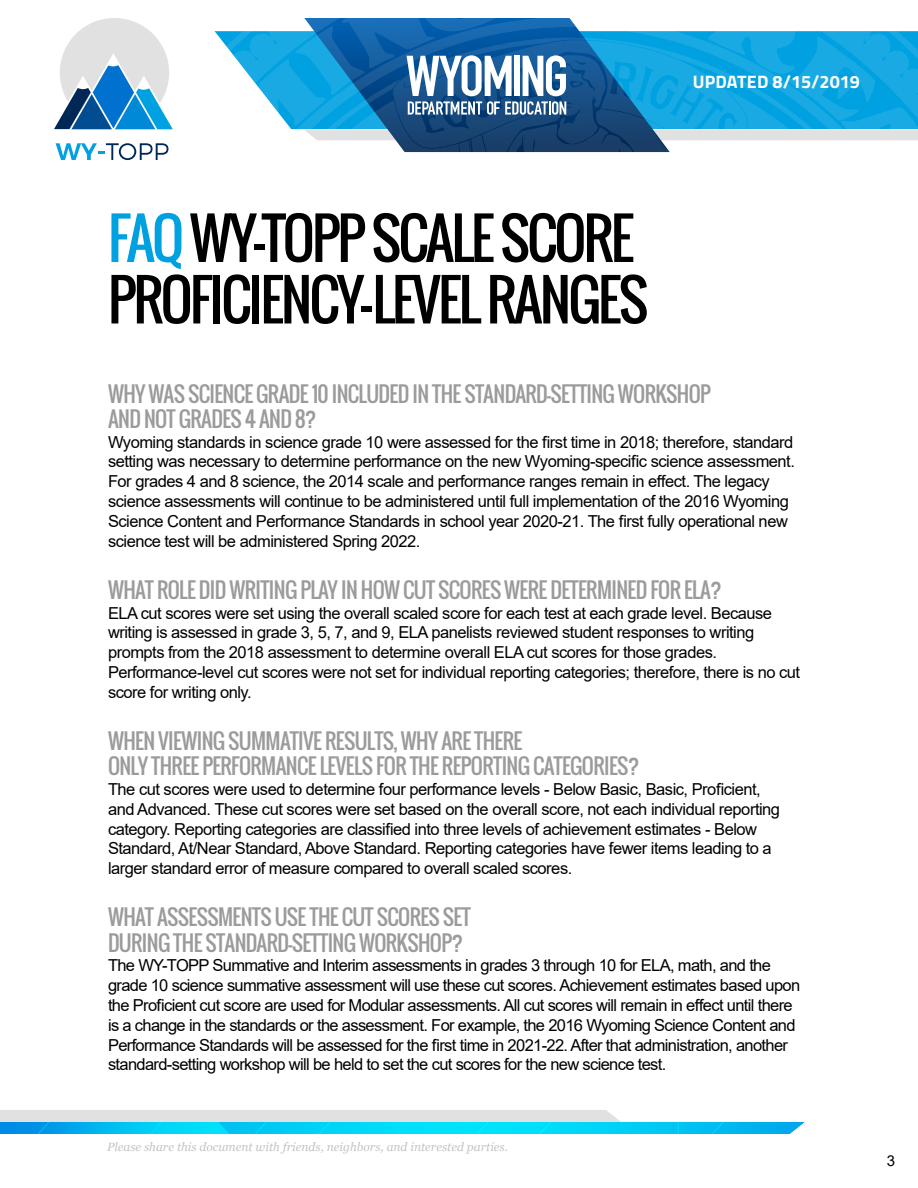
<style>
.page{position:relative;width:918px;height:1188px;background:#fff}
.page>*{position:absolute;margin:0;border:0;box-sizing:border-box;transform-origin:0 0}
.t1{font:55.5px/61.5px "Oswald";letter-spacing:-.05em;color:#000}
.t2{font:21px/25.2px "Oswald";letter-spacing:-.03em;color:#9b9b9b}
.t3{font:700 18px "Titillium Web";color:#fff}
.t4{font:16.5px/19.8px "Arial";letter-spacing:-.03em;color:#000}
.t5{font:15px "Arial";color:#000}
.t6{font:italic 12px "Georgia";color:#c3c4c6}
.s1{color:#00a1e0}
</style>
<div class="page">
<svg style="left:215px;top:18px;width:703px;height:134px"></svg>
<svg style="left:0;top:1110px;width:805px;height:24px;background:#75d8ee"></svg>
<svg style="left:56px;top:143px;width:112px;height:17px"></svg>
<svg style="left:54px;top:18px;width:119px;height:112px"></svg>
<p class="t3" style="left:693px;top:68px;width:169px">UPDATED 8/15/2019</p>
<p class="t1" style="left:108px;top:207px;width:542px"><span class="s1">FAQ</span> WY-TOPP SCALE SCORE<br>PROFICIENCY-LEVEL RANGES</p>
<p class="t2" style="left:108px;top:381px;width:604px">WHY WAS SCIENCE GRADE 10 INCLUDED IN THE STANDARD-SETTING WORKSHOP<br>AND NOT GRADES 4 AND 8?</p>
<p class="t4" style="left:108px;top:432px;width:688px">Wyoming standards in science grade 10 were assessed for the first time in 2018; therefore, standard setting was necessary to determine performance on the new Wyoming-specific science assessment.<br>For grades 4 and 8 science, the 2014 scale and performance ranges remain in effect. The legacy science assessments will continue to be administered until full implementation of the 2016 Wyoming Science Content and Performance Standards in school year 2020-21. The first fully operational new science test will be administered Spring 2022.</p>
<p class="t2" style="left:108px;top:577px;width:616px">WHAT ROLE DID WRITING PLAY IN HOW CUT SCORES WERE DETERMINED FOR ELA?</p>
<p class="t4" style="left:108px;top:603px;width:694px">ELA cut scores were set using the overall scaled score for each test at each grade level. Because writing is assessed in grade 3, 5, 7, and 9, ELA panelists reviewed student responses to writing prompts from the 2018 assessment to determine overall ELA cut scores for those grades.<br>Performance-level cut scores were not set for individual reporting categories; therefore, there is no cut score for writing only.</p>
<p class="t2" style="left:108px;top:728px;width:533px">WHEN VIEWING SUMMATIVE RESULTS, WHY ARE THERE<br>ONLY THREE PERFORMANCE LEVELS FOR THE REPORTING CATEGORIES?</p>
<p class="t4" style="left:108px;top:779px;width:674px">The cut scores were used to determine four performance levels - Below Basic, Basic, Proficient, and Advanced. These cut scores were set based on the overall score, not each individual reporting category. Reporting categories are classified into three levels of achievement estimates - Below Standard, At/Near Standard, Above Standard. Reporting categories have fewer items leading to a larger standard error of measure compared to overall scaled scores.</p>
<p class="t2" style="left:108px;top:905px;width:364px">WHAT ASSESSMENTS USE THE CUT SCORES SET<br>DURING THE STANDARD-SETTING WORKSHOP?</p>
<p class="t4" style="left:108px;top:956px;width:694px">The WY-TOPP Summative and Interim assessments in grades 3 through 10 for ELA, math, and the grade 10 science summative assessment will use these cut scores. Achievement estimates based upon the Proficient cut score are used for Modular assessments. All cut scores will remain in effect until there is a change in the standards or the assessment. For example, the 2016 Wyoming Science Content and Performance Standards will be assessed for the first time in 2021-22. After that administration, another standard-setting workshop will be held to set the cut scores for the new science test.</p>
<p class="t6" style="left:107px;top:1139px;width:402px">Please share this document with friends, neighbors, and interested parties.</p>
<p class="t5" style="left:887px;top:1151px;width:10px">3</p>
</div>
